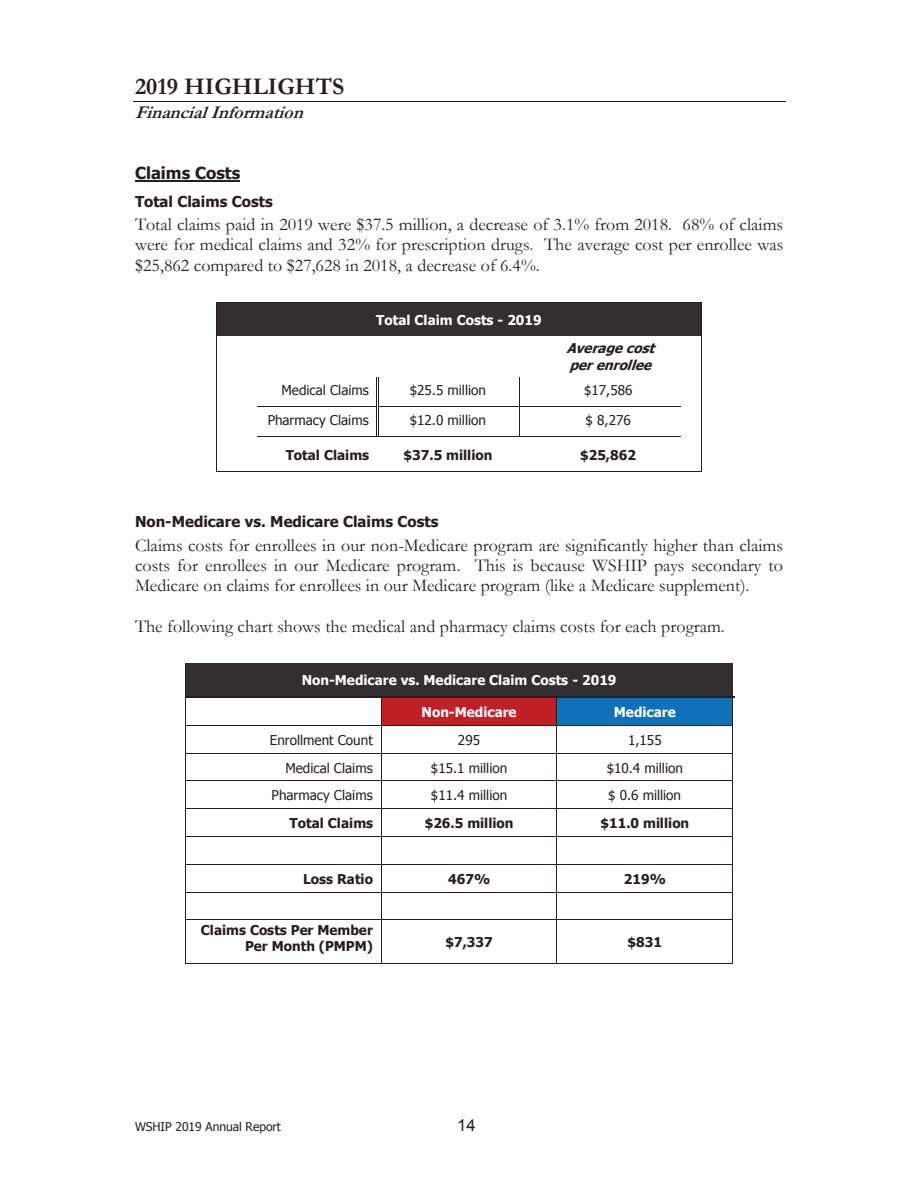
<style>
.page{position:relative;width:918px;height:1188px;background:#fff}
.page>*{position:absolute;margin:0;border:0;box-sizing:border-box;transform-origin:0 0}
.t1{font:700 24px "Garamond";color:#231f20}
.t2{font:18px/20.2px "Garamond";color:#231f20;text-align:justify}
.t3{font:italic 700 18px "Garamond";color:#231f20}
.t4{font:700 16.5px "Tahoma";color:#231f20}
.t5{font:16.5px "Arial";color:#231f20}
.t6{font:700 15px "Tahoma";color:#231f20}
.t7{font:13.5px "Tahoma";color:#231f20}
.t8{font:700 13.5px/16.4px "Tahoma";color:#231f20;text-align:right}
.t9{font:700 13.5px "Tahoma";color:#fff}
.t10{font:italic 700 13.5px/16.4px "Tahoma";color:#231f20}
.t11{font:12px "Tahoma";letter-spacing:-.005em;color:#231f20}
</style>
<div class="page">
<hr style="left:133px;top:102px;width:652px;height:1px;background:#231f20">
<hr style="left:135px;top:180px;width:105px;height:2px;background:#231f20">
<div style="left:217px;top:303px;width:484px;height:32px;background:#312f30"></div>
<hr style="left:217px;top:302px;width:484px;height:1px;background:#231f20">
<hr style="left:217px;top:303px;width:1px;height:32px;background:#231f20">
<hr style="left:701px;top:303px;width:1px;height:32px;background:#231f20">
<hr style="left:217px;top:335px;width:1px;height:42px;background:#231f20">
<hr style="left:701px;top:335px;width:1px;height:42px;background:#231f20">
<hr style="left:257px;top:406px;width:119px;height:1px;background:#231f20">
<hr style="left:378px;top:406px;width:141px;height:1px;background:#231f20">
<hr style="left:519px;top:406px;width:162px;height:1px;background:#231f20">
<hr style="left:257px;top:436px;width:119px;height:1px;background:#231f20">
<svg style="left:376px;top:377px;width:3px;height:60px"></svg>
<hr style="left:379px;top:436px;width:140px;height:1px;background:#231f20">
<svg style="left:519px;top:377px;width:1px;height:60px"></svg>
<hr style="left:520px;top:436px;width:161px;height:1px;background:#231f20">
<svg style="left:701px;top:377px;width:1px;height:60px"></svg>
<hr style="left:217px;top:437px;width:1px;height:34px;background:#231f20">
<hr style="left:217px;top:471px;width:40px;height:1px;background:#231f20">
<hr style="left:257px;top:471px;width:120px;height:1px;background:#231f20">
<hr style="left:377px;top:471px;width:142px;height:1px;background:#231f20">
<hr style="left:519px;top:471px;width:162px;height:1px;background:#231f20">
<hr style="left:701px;top:437px;width:1px;height:34px;background:#231f20">
<svg style="left:681px;top:471px;width:21px;height:1px"></svg>
<div style="left:186px;top:663px;width:547px;height:33px;background:#312f30"></div>
<hr style="left:185px;top:663px;width:1px;height:33px;background:#231f20">
<div style="left:382px;top:698px;width:174px;height:27px;background:#c02025"></div>
<div style="left:557px;top:698px;width:175px;height:27px;background:#1070b9"></div>
<hr style="left:186px;top:696px;width:195px;height:1px;background:#231f20">
<hr style="left:186px;top:697px;width:195px;height:1px;background:#231f20">
<hr style="left:383px;top:696px;width:173px;height:1px;background:#231f20">
<hr style="left:383px;top:697px;width:173px;height:1px;background:#231f20">
<hr style="left:559px;top:696px;width:173px;height:1px;background:#231f20">
<hr style="left:559px;top:697px;width:173px;height:1px;background:#231f20">
<hr style="left:186px;top:725px;width:195px;height:1px;background:#231f20">
<hr style="left:382px;top:725px;width:174px;height:1px;background:#231f20">
<hr style="left:557px;top:725px;width:175px;height:1px;background:#231f20">
<hr style="left:186px;top:753px;width:195px;height:1px;background:#231f20">
<hr style="left:382px;top:753px;width:174px;height:1px;background:#231f20">
<hr style="left:557px;top:753px;width:175px;height:1px;background:#231f20">
<hr style="left:186px;top:781px;width:195px;height:1px;background:#231f20">
<hr style="left:382px;top:781px;width:174px;height:1px;background:#231f20">
<hr style="left:557px;top:781px;width:175px;height:1px;background:#231f20">
<hr style="left:186px;top:808px;width:195px;height:1px;background:#231f20">
<hr style="left:382px;top:808px;width:174px;height:1px;background:#231f20">
<hr style="left:557px;top:808px;width:175px;height:1px;background:#231f20">
<hr style="left:186px;top:836px;width:195px;height:1px;background:#231f20">
<hr style="left:382px;top:836px;width:174px;height:1px;background:#231f20">
<hr style="left:557px;top:836px;width:175px;height:1px;background:#231f20">
<hr style="left:186px;top:864px;width:195px;height:1px;background:#231f20">
<hr style="left:382px;top:864px;width:174px;height:1px;background:#231f20">
<hr style="left:557px;top:864px;width:175px;height:1px;background:#231f20">
<hr style="left:186px;top:892px;width:195px;height:1px;background:#231f20">
<hr style="left:382px;top:892px;width:174px;height:1px;background:#231f20">
<hr style="left:557px;top:892px;width:175px;height:1px;background:#231f20">
<svg style="left:185px;top:696px;width:1px;height:224px"></svg>
<hr style="left:186px;top:919px;width:195px;height:1px;background:#231f20">
<svg style="left:381px;top:696px;width:2px;height:224px"></svg>
<hr style="left:382px;top:919px;width:174px;height:1px;background:#231f20">
<svg style="left:556px;top:696px;width:3px;height:224px"></svg>
<hr style="left:557px;top:919px;width:175px;height:1px;background:#231f20">
<svg style="left:732px;top:696px;width:3px;height:224px"></svg>
<hr style="left:185px;top:920px;width:1px;height:43px;background:#231f20">
<hr style="left:186px;top:963px;width:195px;height:1px;background:#231f20">
<hr style="left:381px;top:920px;width:1px;height:43px;background:#231f20">
<hr style="left:382px;top:963px;width:174px;height:1px;background:#231f20">
<hr style="left:556px;top:920px;width:1px;height:43px;background:#231f20">
<hr style="left:557px;top:963px;width:175px;height:1px;background:#231f20">
<hr style="left:732px;top:920px;width:1px;height:43px;background:#231f20">
<h1 class="t1" style="left:135px;top:70px;width:211px">2019 HIGHLIGHTS</h1>
<p class="t3" style="left:135px;top:100px;width:177px">FinancialInformation</p>
<p class="t4" style="left:135px;top:162px;width:107px">Claims Costs</p>
<p class="t6" style="left:135px;top:191px;width:139px">Total Claims Costs</p>
<p class="t2" style="left:135px;top:214px;width:650px">Total claims paid in 2019 were $37.5 million, a decrease of 3.1% from 2018. 68% of claims were for medical claims and 32% for prescription drugs. The average cost per enrollee was $25,862 compared to $27,628 in 2018, a decrease of 6.4%.</p>
<p class="t9" style="left:376px;top:310px;width:167px">Total Claim Costs - 2019</p>
<p class="t10" style="left:566px;top:339px;width:95px">Averagecost perenrollee</p>
<p class="t7" style="left:282px;top:381px;width:89px">Medical Claims</p>
<p class="t7" style="left:410px;top:381px;width:78px">$25.5 million</p>
<p class="t7" style="left:584px;top:381px;width:50px">$17,586</p>
<p class="t7" style="left:268px;top:411px;width:103px">Pharmacy Claims</p>
<p class="t7" style="left:410px;top:411px;width:78px">$12.0 million</p>
<p class="t7" style="left:586px;top:411px;width:47px">$ 8,276</p>
<p class="t8" style="left:286px;top:446px;width:85px">Total Claims</p>
<p class="t8" style="left:404px;top:446px;width:90px">$37.5 million</p>
<p class="t8" style="left:580px;top:446px;width:57px">$25,862</p>
<p class="t6" style="left:135px;top:511px;width:305px">Non-Medicare vs. Medicare Claims Costs</p>
<p class="t2" style="left:135px;top:534px;width:650px">Claims costs for enrollees in our non-Medicare program are significantly higher than claims costs for enrollees in our Medicare program. This is because WSHIP pays secondary to Medicare on claims for enrollees in our Medicare program (like a Medicare supplement).</p>
<p class="t2" style="left:135px;top:615px;width:591px">The following chart shows the medical and pharmacy claims costs for each program.</p>
<p class="t9" style="left:302px;top:671px;width:316px">Non-Medicare vs. Medicare Claim Costs - 2019</p>
<p class="t9" style="left:422px;top:703px;width:96px">Non-Medicare</p>
<p class="t9" style="left:614px;top:703px;width:63px">Medicare</p>
<p class="t7" style="left:270px;top:731px;width:105px">Enrollment Count</p>
<p class="t7" style="left:458px;top:731px;width:24px">295</p>
<p class="t7" style="left:628px;top:731px;width:35px">1,155</p>
<p class="t7" style="left:286px;top:759px;width:89px">Medical Claims</p>
<p class="t7" style="left:431px;top:759px;width:78px">$15.1 million</p>
<p class="t7" style="left:607px;top:759px;width:78px">$10.4 million</p>
<p class="t7" style="left:272px;top:786px;width:103px">Pharmacy Claims</p>
<p class="t7" style="left:431px;top:786px;width:78px">$11.4 million</p>
<p class="t7" style="left:608px;top:786px;width:75px">$ 0.6 million</p>
<p class="t8" style="left:290px;top:814px;width:85px">Total Claims</p>
<p class="t8" style="left:425px;top:814px;width:90px">$26.5 million</p>
<p class="t8" style="left:600px;top:814px;width:90px">$11.0 million</p>
<p class="t8" style="left:303px;top:870px;width:71px">Loss Ratio</p>
<p class="t8" style="left:448px;top:870px;width:44px">467%</p>
<p class="t8" style="left:624px;top:870px;width:44px">219%</p>
<p class="t8" style="left:201px;top:921px;width:174px">Claims Costs Per Member<br>Per Month (PMPM)</p>
<p class="t8" style="left:446px;top:933px;width:49px">$7,337</p>
<p class="t8" style="left:628px;top:933px;width:36px">$831</p>
<p class="t11" style="left:135px;top:1118px;width:147px">WSHIP 2019 Annual Report</p>
<p class="t5" style="left:457px;top:1114px;width:20px">14</p>
</div>
